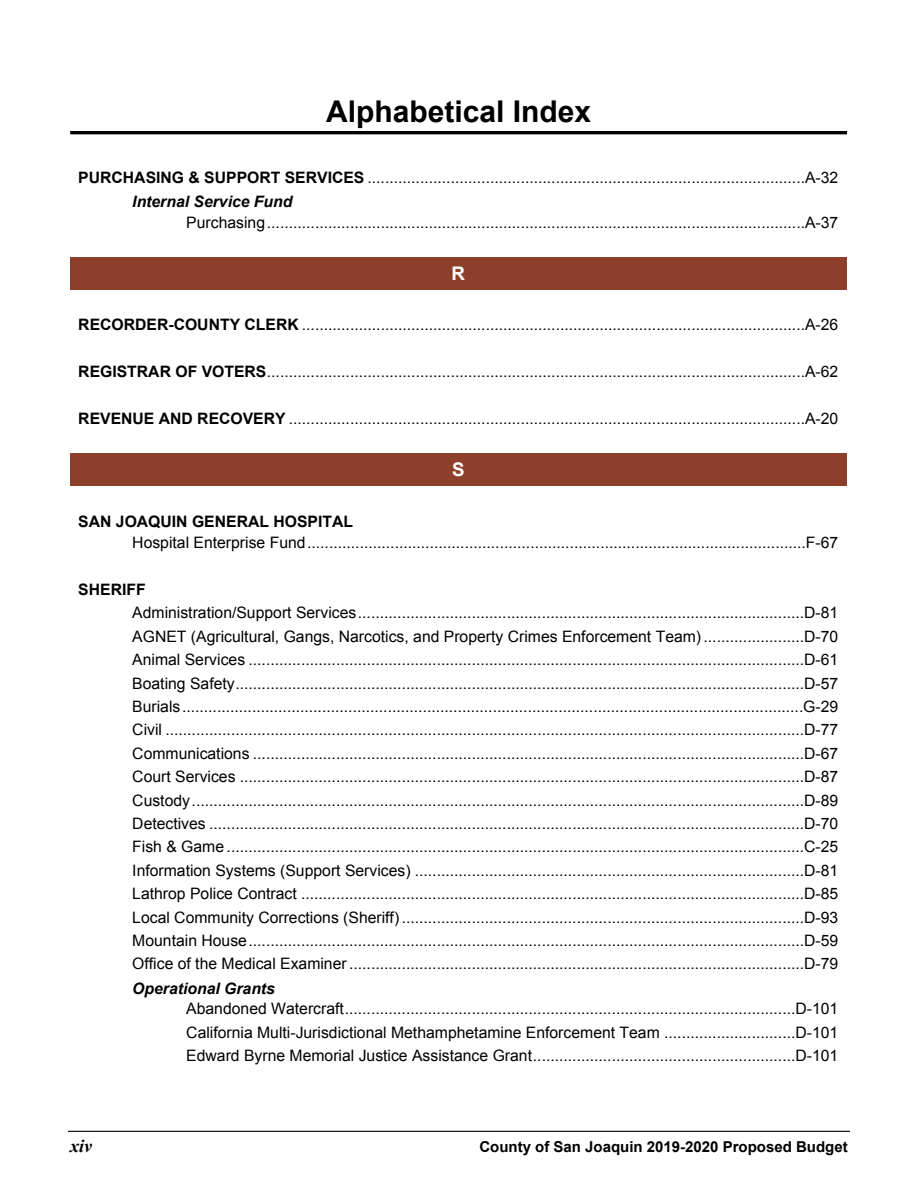
<style>
.page{position:relative;width:918px;height:1188px;background:#fff}
.page>*{position:absolute;margin:0;border:0;box-sizing:border-box;transform-origin:0 0}
.t1{font:700 30px "Arial";color:#000}
.t2{font:700 18.75px "Arial";color:#fff}
.t3{font:italic 700 18px "Times New Roman";color:#000}
.t4{font:15.75px/23.4px "Arial";color:#000;text-align:justify}
.t5{font:700 15.75px "Arial";color:#000}
.t6{font:italic 700 15.75px "Arial";color:#000}
.t7{font:700 15px "Arial";color:#000}
.s1{font-weight:700}
.s2{font-weight:700;font-style:italic}
</style>
<div class="page">
<hr style="left:70px;top:131px;width:777px;height:3px;background:#000">
<hr style="left:68px;top:1131px;width:782px;height:1px;background:#000">
<div style="left:70px;top:257px;width:776px;height:33px;background:#8e3f2b"></div>
<div style="left:70px;top:453px;width:776px;height:33px;background:#8e3f2b"></div>
<h1 class="t1" style="left:326px;top:94px;width:267px">Alphabetical Index</h1>
<p class="t4" style="left:132px;top:165px;width:708px;line-height:24.3px;text-indent:-54px"><span class="s1">PURCHASING &amp; SUPPORT SERVICES</span> ....................................................................................................A-32<br><span class="s2">Internal Service Fund</span></p>
<p class="t4" style="left:186px;top:211px;width:654px">Purchasing...........................................................................................................................A-37</p>
<p class="t2" style="left:452px;top:263px;width:15px">R</p>
<p class="t4" style="left:78px;top:313px;width:762px"><span class="s1">RECORDER-COUNTY CLERK</span> ...................................................................................................................A-26</p>
<p class="t4" style="left:78px;top:360px;width:762px"><span class="s1">REGISTRAR OF VOTERS</span>...........................................................................................................................A-62</p>
<p class="t4" style="left:78px;top:407px;width:762px"><span class="s1">REVENUE AND RECOVERY</span> ......................................................................................................................A-20</p>
<p class="t2" style="left:452px;top:459px;width:14px">S</p>
<p class="t5" style="left:78px;top:513px;width:276px">SAN JOAQUIN GENERAL HOSPITAL</p>
<p class="t4" style="left:132px;top:531px;width:708px">Hospital Enterprise Fund..................................................................................................................F-67</p>
<p class="t5" style="left:78px;top:581px;width:69px">SHERIFF</p>
<p class="t4" style="left:132px;top:601px;width:708px">Administration/Support Services......................................................................................................D-81<br>AGNET (Agricultural, Gangs, Narcotics, and Property Crimes Enforcement Team) .......................D-70<br>Animal Services ...............................................................................................................................D-61<br>Boating Safety..................................................................................................................................D-57<br>Burials..............................................................................................................................................G-29<br>Civil ..................................................................................................................................................D-77<br>Communications ..............................................................................................................................D-67<br>Court Services .................................................................................................................................D-87<br>Custody............................................................................................................................................D-89<br>Detectives ........................................................................................................................................D-70<br>Fish &amp; Game ....................................................................................................................................C-25<br>Information Systems (Support Services) .........................................................................................D-81<br>Lathrop Police Contract ...................................................................................................................D-85<br>Local Community Corrections (Sheriff) ............................................................................................D-93<br>Mountain House...............................................................................................................................D-59<br>Office of the Medical Examiner ........................................................................................................D-79</p>
<p class="t6" style="left:132px;top:979px;width:144px">Operational Grants</p>
<p class="t4" style="left:186px;top:997px;width:654px">Abandoned Watercraft.......................................................................................................D-101<br>California Multi-Jurisdictional Methamphetamine Enforcement Team ..............................D-101<br>Edward Byrne Memorial Justice Assistance Grant............................................................D-101</p>
<p class="t3" style="left:70px;top:1136px;width:23px">xiv</p>
<p class="t7" style="left:479px;top:1138px;width:370px">County of San Joaquin 2019-2020 Proposed Budget</p>
</div>
